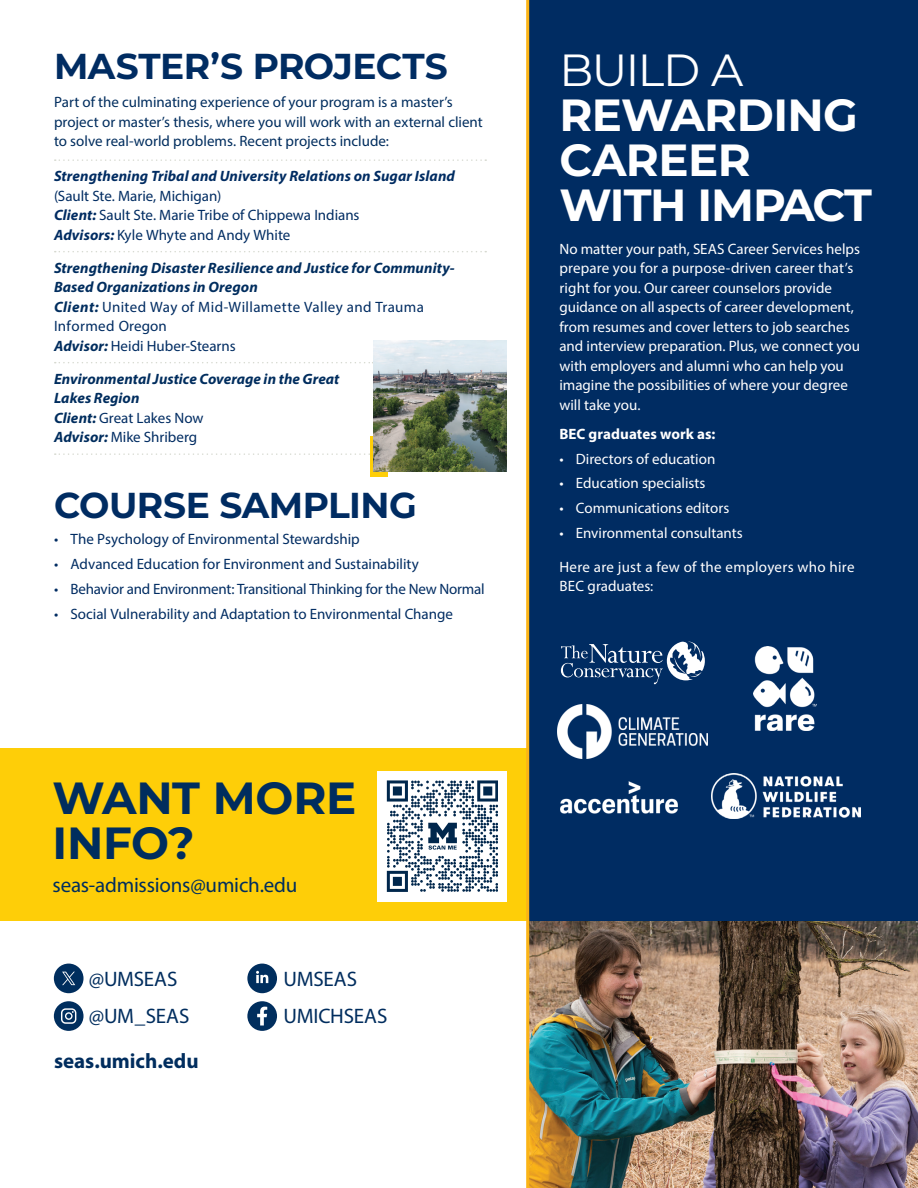
<style>
.page{position:relative;width:918px;height:1188px;background:#fff}
.page>*{position:absolute;margin:0;border:0;box-sizing:border-box;transform-origin:0 0}
.heading_3_white{font:700 45px/45px "Montserrat";letter-spacing:-.015em;color:#fff}
.heading_3_blue{font:700 45px/45px "Montserrat";letter-spacing:-.005em;color:#002d5e}
.Title_-_Blue{font:700 36px "Montserrat";letter-spacing:-.015em;color:#002c62}
.social_media_columns_TEST{font:21px "Myriad Pro";letter-spacing:-.01em;color:#002d5e}
.Social_Media_text{font:21px "Myriad Pro";letter-spacing:-.01em;color:#002d5e}
.Social_Media_text-2{font:700 21px "Myriad Pro";letter-spacing:-.005em;color:#002d5e}
.BodyText_-_white{font:15px/19.5px "Myriad Pro";color:#fff}
.Masters_project_title{font:15px/19.5px "Myriad Pro";letter-spacing:-.005em;color:#002c62}
.Masters_project_title-2{font:italic 700 15px/19.5px "Myriad Pro";letter-spacing:.005em;color:#002d5e}
.BodyText{font:15px/19.5px "Myriad Pro";color:#002d5e}
.BodyText_white{font:15px/19.5px "Myriad Pro";letter-spacing:.015em;color:#fff}
.BodyText_white-2{font:700 15px "Myriad Pro";letter-spacing:.005em;color:#fff}
.s1{font-weight:700;font-style:italic}
.s2{font-weight:400;font-style:normal;color:#002c62}
.s3{font-weight:400}
</style>
<div class="page">
<div style="left:528px;top:0;width:390px;height:1188px;background:#002c62"></div>
<img style="left:529px;top:921px;width:389px;height:267px">
<svg style="left:55px;top:159px;width:431px;height:2px"></svg>
<svg style="left:55px;top:251px;width:431px;height:1px"></svg>
<svg style="left:55px;top:362px;width:318px;height:1px"></svg>
<svg style="left:55px;top:453px;width:315px;height:2px"></svg>
<div style="left:370px;top:436px;width:17px;height:40px;background:#fece08"></div>
<img style="left:373px;top:340px;width:134px;height:132px">
<div style="left:0;top:748px;width:528px;height:173px;background:#fece08"></div>
<div style="left:247px;top:1001px;width:30px;height:30px;background:#002e5e;border-radius:50%"></div>
<svg style="left:257px;top:1007px;width:10px;height:19px"></svg>
<div style="left:54px;top:964px;width:30px;height:29px;background:#002e5e;border-radius:50%"></div>
<svg style="left:62px;top:972px;width:13px;height:13px"></svg>
<div style="left:54px;top:1001px;width:30px;height:30px;background:#002e5e;border-radius:50%"></div>
<svg style="left:61px;top:1008px;width:15px;height:16px"></svg>
<div style="left:247px;top:964px;width:30px;height:29px;background:#002e5e;border-radius:50%"></div>
<svg style="left:256px;top:971px;width:12px;height:12px"></svg>
<div style="left:377px;top:771px;width:130px;height:131px;background:#fff"></div>
<svg style="left:387px;top:780px;width:111px;height:112px"></svg>
<hr style="left:526px;top:0;width:3px;height:1188px;background:#fbb416">
<svg style="left:561px;top:641px;width:144px;height:43px"></svg>
<img style="left:558px;top:705px;width:150px;height:54px">
<img style="left:712px;top:774px;width:148px;height:45px">
<img style="left:754px;top:646px;width:63px;height:84px">
<img style="left:561px;top:782px;width:117px;height:31px">
<p class="Title_-_Blue" style="left:54px;top:41px;width:395px">MASTER’S PROJECTS</p>
<p class="BodyText" style="left:54px;top:92px;width:430px">Part of the culminating experience of your program is a master’s project or master’s thesis, where you will work with an external client to solve real-world problems. Recent projects include:</p>
<p class="Masters_project_title" style="left:54px;top:166px;width:402px"><span class="s1">Strengthening Tribal and University Relations on Sugar Island </span>(Sault Ste. Marie, Michigan)<br><span class="s1">Client:</span> Sault Ste. Marie Tribe of Chippewa Indians<br><span class="s1">Advisors:</span> Kyle Whyte and Andy White</p>
<p class="Masters_project_title-2" style="left:54px;top:257px;width:402px">Strengthening Disaster Resilience and Justice for Community-Based Organizations in Oregon<br>Client: <span class="s2">United Way of Mid-Willamette Valley and Trauma Informed Oregon<br></span>Advisor: <span class="s2">Heidi Huber-Stearns</span></p>
<p class="Masters_project_title-2" style="left:54px;top:368px;width:287px">Environmental Justice Coverage in the Great<br>Lakes Region<br>Client: <span class="s2">Great Lakes Now<br></span>Advisor: <span class="s2">Mike Shriberg</span></p>
<p class="Title_-_Blue" style="left:54px;top:479px;width:365px">COURSE SAMPLING</p>
<p class="Masters_project_title" style="left:54px;top:529px;width:307px">• The Psychology of Environmental Stewardship</p>
<p class="Masters_project_title" style="left:54px;top:554px;width:366px">• Advanced Education for Environment and Sustainability</p>
<p class="Masters_project_title" style="left:54px;top:579px;width:432px">• Behavior and Environment: Transitional Thinking for the New Normal</p>
<p class="Masters_project_title" style="left:54px;top:604px;width:401px">• Social Vulnerability and Adaptation to Environmental Change</p>
<p class="heading_3_blue" style="left:52px;top:774px;width:305px">WANT MORE<br>INFO?</p>
<p class="Social_Media_text" style="left:52px;top:872px;width:246px">seas-admissions@umich.edu</p>
<p class="social_media_columns_TEST" style="left:89px;top:966px;width:90px">@UMSEAS</p>
<p class="social_media_columns_TEST" style="left:89px;top:1003px;width:102px">@UM_SEAS</p>
<p class="Social_Media_text-2" style="left:54px;top:1048px;width:146px">seas.umich.edu</p>
<p class="social_media_columns_TEST" style="left:284px;top:966px;width:75px">UMSEAS</p>
<p class="social_media_columns_TEST" style="left:284px;top:1003px;width:105px">UMICHSEAS</p>
<p class="heading_3_white" style="left:559px;top:45px;width:314px"><span class="s3">BUILD A<br></span>REWARDING<br>CAREER<br>WITH IMPACT</p>
<p class="BodyText_-_white" style="left:559px;top:239px;width:302px">No matter your path, SEAS Career Services helps prepare you for a purpose-driven career that’s right for you. Our career counselors provide guidance on all aspects of career development, from resumes and cover letters to job searches and interview preparation. Plus, we connect you with employers and alumni who can help you imagine the possibilities of where your degree will take you.</p>
<p class="BodyText_white-2" style="left:559px;top:424px;width:158px">BEC graduates work as:</p>
<p class="BodyText_-_white" style="left:559px;top:449px;width:157px">• Directors of education</p>
<p class="BodyText_-_white" style="left:559px;top:473px;width:148px">• Education specialists</p>
<p class="BodyText_-_white" style="left:559px;top:498px;width:171px">• Communications editors</p>
<p class="BodyText_-_white" style="left:559px;top:523px;width:185px">• Environmental consultants</p>
<p class="BodyText_white" style="left:559px;top:557px;width:297px">Here are just a few of the employers who hire<br>BEC graduates:</p>
</div>
